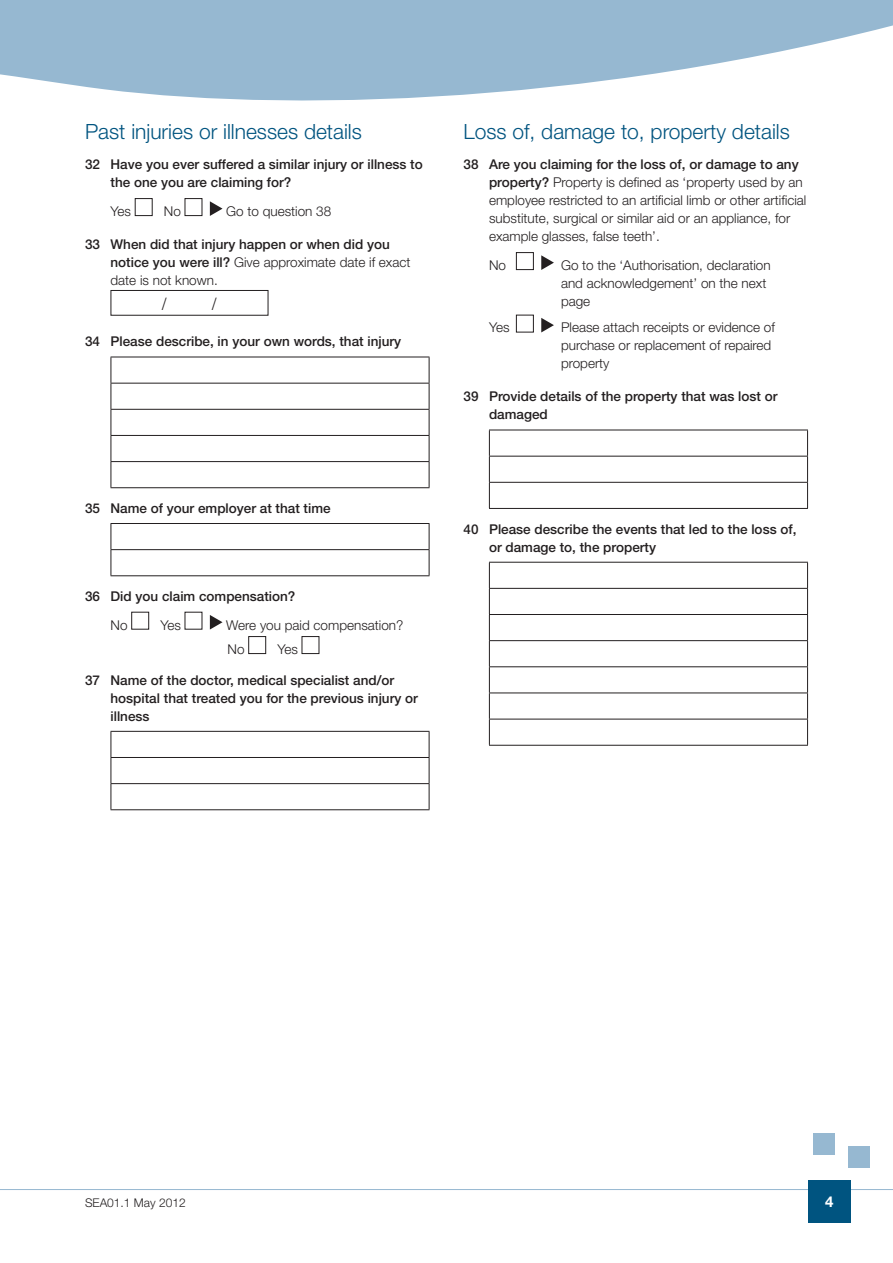
<style>
.page{position:relative;width:893px;height:1263px;background:#fff}
.page>*{position:absolute;margin:0;border:0;box-sizing:border-box;transform-origin:0 0}
.Heading_2{font:300 21px "Helvetica Neue";color:#005480}
.t1{font:18px "Times";color:#231f20}
.t2{font:700 15px "Helvetica Neue";color:#fff}
.Form_sub_head{font:500 13.5px/18px "Helvetica Neue";color:#231f20}
.Form_sub_head-2{font:300 13.5px/18px "Helvetica Neue";color:#231f20}
.New_form_text{font:300 13.5px/18px "Helvetica Neue";color:#231f20}
.t3{font:300 12px "Helvetica Neue";color:#231f20}
.s1{font-weight:300}
.s2{font-weight:500}
</style>
<div class="page">
<hr style="left:0;top:1189px;width:893px;height:1px;background:#96b8d1">
<div style="left:848px;top:1147px;width:22px;height:21px;background:#96b8d1"></div>
<div style="left:814px;top:1133px;width:21px;height:21px;background:#96b8d1"></div>
<div style="left:808px;top:1180px;width:42px;height:43px;background:#005480"></div>
<svg style="left:0;top:0;width:893px;height:101px;fill:#96b8d1"></svg>
<div style="left:135px;top:198px;width:18px;height:18px;border:1px solid #231f20"></div>
<div style="left:185px;top:198px;width:17px;height:18px;border:1px solid #231f20"></div>
<svg style="left:210px;top:201px;width:13px;height:15px"></svg>
<div style="left:111px;top:290px;width:157px;height:26px;border:1px solid #231f20"></div>
<svg style="left:111px;top:357px;width:319px;height:131px"></svg>
<hr style="left:111px;top:487px;width:318px;height:1px;background:#231f20">
<svg style="left:111px;top:523px;width:319px;height:53px"></svg>
<hr style="left:111px;top:575px;width:318px;height:1px;background:#231f20">
<div style="left:131px;top:612px;width:18px;height:17px;border:1px solid #231f20"></div>
<svg style="left:210px;top:615px;width:13px;height:14px"></svg>
<div style="left:248px;top:636px;width:18px;height:18px;border:1px solid #231f20"></div>
<div style="left:302px;top:636px;width:17px;height:18px;border:1px solid #231f20"></div>
<svg style="left:111px;top:731px;width:319px;height:79px"></svg>
<hr style="left:111px;top:809px;width:318px;height:1px;background:#231f20">
<div style="left:516px;top:252px;width:18px;height:18px;border:1px solid #231f20"></div>
<svg style="left:541px;top:255px;width:13px;height:15px"></svg>
<div style="left:516px;top:315px;width:18px;height:17px;border:1px solid #231f20"></div>
<svg style="left:541px;top:318px;width:13px;height:14px"></svg>
<svg style="left:489px;top:430px;width:319px;height:78px"></svg>
<hr style="left:489px;top:508px;width:319px;height:1px;background:#231f20">
<svg style="left:490px;top:587px;width:317px;height:158px"></svg>
<hr style="left:489px;top:562px;width:319px;height:1px;background:#231f20">
<hr style="left:489px;top:588px;width:319px;height:1px;background:#231f20">
<hr style="left:489px;top:614px;width:319px;height:1px;background:#231f20">
<hr style="left:489px;top:640px;width:319px;height:1px;background:#231f20">
<hr style="left:489px;top:666px;width:319px;height:1px;background:#231f20">
<hr style="left:489px;top:692px;width:319px;height:1px;background:#231f20">
<hr style="left:489px;top:719px;width:319px;height:1px;background:#231f20">
<svg style="left:489px;top:563px;width:1px;height:182px"></svg>
<svg style="left:807px;top:563px;width:1px;height:182px"></svg>
<hr style="left:489px;top:745px;width:319px;height:1px;background:#231f20">
<p class="Heading_2" style="left:85px;top:118px;width:278px">Past injuries or illnesses details</p>
<p class="Form_sub_head" style="left:111px;top:155px;width:314px;text-indent:-26px">32 Have you ever suffered a similar injury or illness to the one you are claiming for?</p>
<p class="New_form_text" style="left:111px;top:202px;width:22px">Yes</p>
<p class="New_form_text" style="left:164px;top:202px;width:19px">No</p>
<p class="New_form_text" style="left:226px;top:202px;width:107px">Go to question 38</p>
<p class="Form_sub_head" style="left:111px;top:235px;width:301px;text-indent:-26px">33 When did that injury happen or when did you notice you were ill? <span class="s1">Give approximate date if exact date is not known.</span></p>
<p class="t1" style="left:162px;top:287px;width:7px">/</p>
<p class="t1" style="left:212px;top:287px;width:7px">/</p>
<p class="Form_sub_head" style="left:85px;top:332px;width:318px">34 Please describe, in your own words, that injury</p>
<p class="Form_sub_head" style="left:85px;top:499px;width:247px">35 Name of your employer at that time</p>
<p class="Form_sub_head" style="left:85px;top:587px;width:212px">36 Did you claim compensation?</p>
<p class="New_form_text" style="left:111px;top:615px;width:19px">No</p>
<p class="New_form_text" style="left:160px;top:615px;width:22px">Yes</p>
<p class="New_form_text" style="left:226px;top:615px;width:179px">Were you paid compensation?</p>
<p class="New_form_text" style="left:228px;top:640px;width:19px">No</p>
<p class="New_form_text" style="left:277px;top:640px;width:22px">Yes</p>
<p class="Form_sub_head" style="left:111px;top:671px;width:309px;text-indent:-26px">37 Name of the doctor, medical specialist and/or hospital that treated you for the previous injury or illness</p>
<p class="Heading_2" style="left:463px;top:118px;width:328px">Loss of, damage to, property details</p>
<p class="Form_sub_head-2" style="left:489px;top:155px;width:319px;text-indent:-26px"><span class="s2">38 Are you claiming for the loss of, or damage to any property?</span> Property is defined as ‘property used by an employee restricted to an artificial limb or other artificial substitute, surgical or similar aid or an appliance, for example glasses, false teeth’.</p>
<p class="New_form_text" style="left:489px;top:256px;width:19px">No</p>
<p class="New_form_text" style="left:561px;top:256px;width:211px">Go to the ‘Authorisation, declaration and acknowledgement’ on the next page</p>
<p class="New_form_text" style="left:489px;top:318px;width:22px">Yes</p>
<p class="New_form_text" style="left:561px;top:318px;width:215px">Please attach receipts or evidence of purchase or replacement of repaired property</p>
<p class="Form_sub_head" style="left:489px;top:387px;width:290px;text-indent:-26px">39 Provide details of the property that was lost or damaged</p>
<p class="Form_sub_head" style="left:489px;top:520px;width:309px;text-indent:-26px">40 Please describe the events that led to the loss of, or damage to, the property</p>
<p class="t3" style="left:85px;top:1195px;width:102px">SEA01.1 May 2012</p>
<p class="t2" style="left:825px;top:1193px;width:10px">4</p>
</div>
